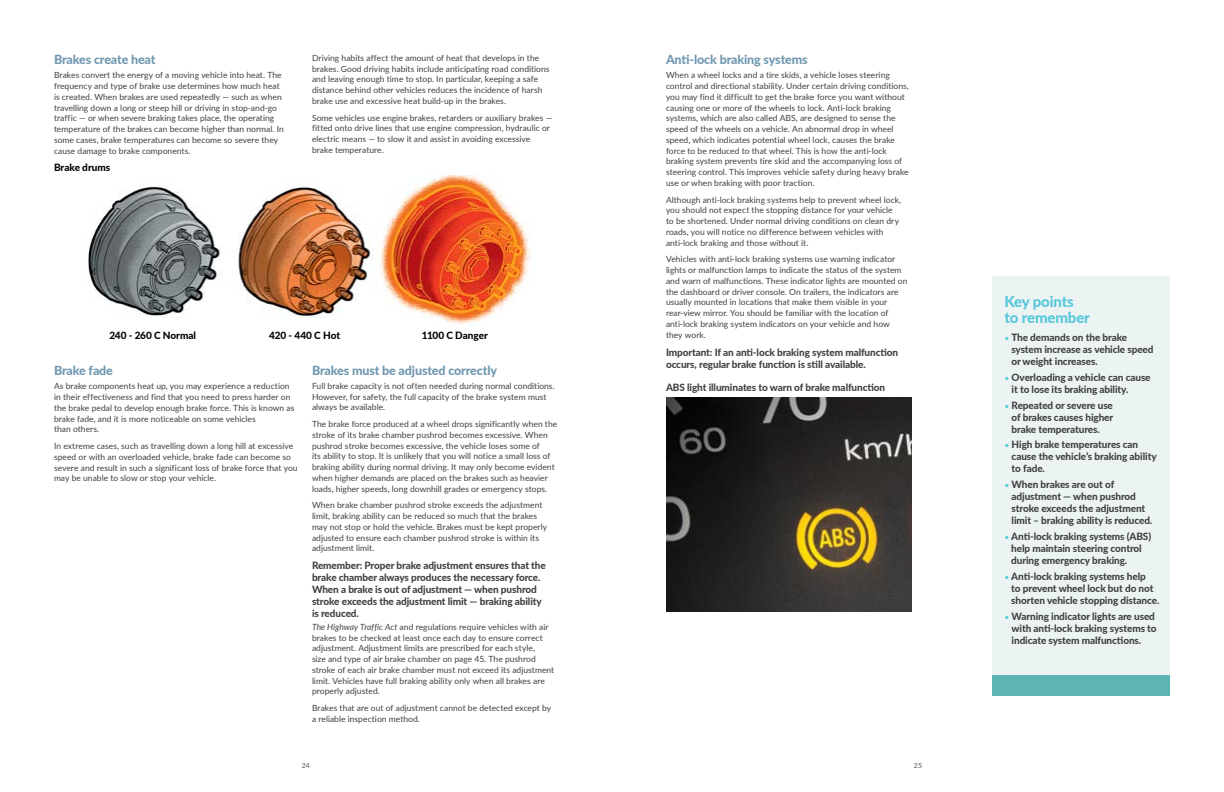
<style>
.page{position:relative;width:1224px;height:792px;background:#fff}
.page>*{position:absolute;margin:0;border:0;box-sizing:border-box;transform-origin:0 0}
.t1{font:800 15px/16px "Lato";letter-spacing:-.01em;color:#56c7da}
.t2{font:800 12.5px "Lato";letter-spacing:-.01em;color:#6f97af}
.t3{font:800 10px/12px "Lato";letter-spacing:-.01em;color:#414042}
.t4{font:800 10px "Lato";color:#000}
.t5{font:8.5px/10.8px "Lato";letter-spacing:.005em;color:#414042}
.t6{font:600 7px "Lato";color:#6d6e71}
.s1{font-style:italic}
.s2{font-size:10.1px}
.s3{font-weight:400;font-size:8.5px;color:#56c7da}
</style>
<div class="page">
<img style="left:87px;top:175px;width:443px;height:151px">
<img style="left:666px;top:398px;width:246px;height:213px">
<div style="left:993px;top:276px;width:177px;height:420px;background:#ecf4f3"></div>
<div style="left:993px;top:675px;width:177px;height:21px;background:#5eb3b3"></div>
<h2 class="t2" style="left:54px;top:50px;width:103px">Brakes create heat</h2>
<p class="t5" style="left:54px;top:70px;width:231px">Brakes convert the energy of a moving vehicle into heat. The frequency and type of brake use determines how much heat is created. When brakes are used repeatedly — such as when travelling down a long or steep hill or driving in stop-and-go traffic — or when severe braking takes place, the operating temperature of the brakes can become higher than normal. In some cases, brake temperatures can become so severe they cause damage to brake components.</p>
<p class="t4" style="left:54px;top:160px;width:58px">Brake drums</p>
<p class="t5" style="left:312px;top:52px;width:239px">Driving habits affect the amount of heat that develops in the brakes. Good driving habits include anticipating road conditions and leaving enough time to stop. In particular, keeping a safe distance behind other vehicles reduces the incidence of harsh brake use and excessive heat build-up in the brakes.</p>
<p class="t5" style="left:312px;top:112px;width:242px">Some vehicles use engine brakes, retarders or auxiliary brakes — fitted onto drive lines that use engine compression, hydraulic or electric means — to slow it and assist in avoiding excessive brake temperature.</p>
<p class="t4" style="left:109px;top:328px;width:88px">240 - 260 C Normal</p>
<p class="t4" style="left:269px;top:328px;width:72px">420 - 440 C Hot</p>
<p class="t4" style="left:422px;top:328px;width:68px">1100 C Danger</p>
<h2 class="t2" style="left:54px;top:361px;width:61px">Brake fade</h2>
<p class="t5" style="left:54px;top:380px;width:242px">As brake components heat up, you may experience a reduction in their effectiveness and find that you need to press harder on the brake pedal to develop enough brake force. This is known as brake fade, and it is more noticeable on some vehicles<br>than others.</p>
<p class="t5" style="left:54px;top:440px;width:245px">In extreme cases, such as travelling down a long hill at excessive speed or with an overloaded vehicle, brake fade can become so severe and result in such a significant loss of brake force that you may be unable to slow or stop your vehicle.</p>
<h2 class="t2" style="left:312px;top:361px;width:187px">Brakes must be adjusted correctly</h2>
<p class="t5" style="left:312px;top:380px;width:244px">Full brake capacity is not often needed during normal conditions.<br>However, for safety, the full capacity of the brake system must always be available.</p>
<p class="t5" style="left:312px;top:418px;width:247px">The brake force produced at a wheel drops significantly when the stroke of its brake chamber pushrod becomes excessive. When pushrod stroke becomes excessive, the vehicle loses some of<br>its ability to stop. It is unlikely that you will notice a small loss of braking ability during normal driving. It may only become evident when higher demands are placed on the brakes such as heavier loads, higher speeds, long downhill grades or emergency stops.</p>
<p class="t5" style="left:312px;top:500px;width:237px">When brake chamber pushrod stroke exceeds the adjustment limit, braking ability can be reduced so much that the brakes may not stop or hold the vehicle. Brakes must be kept properly adjusted to ensure each chamber pushrod stroke is within its adjustment limit.</p>
<p class="t3" style="left:312px;top:559px;width:235px">Remember: Proper brake adjustment ensures that the brake chamber always produces the necessary force.<br>When a brake is out of adjustment — when pushrod stroke exceeds the adjustment limit — braking ability is reduced.</p>
<p class="t5" style="left:312px;top:621px;width:244px"><span class="s1">The Highway Traffic Act</span> and regulations require vehicles with air brakes to be checked at least once each day to ensure correct adjustment. Adjustment limits are prescribed for each style,<br>size and type of air brake chamber on page 45. The pushrod stroke of each air brake chamber must not exceed its adjustment limit. Vehicles have full braking ability only when all brakes are properly adjusted.</p>
<p class="t5" style="left:312px;top:702px;width:241px">Brakes that are out of adjustment cannot be detected except by a reliable inspection method.</p>
<h2 class="t2" style="left:666px;top:50px;width:143px">Anti-lock braking systems</h2>
<p class="t5" style="left:666px;top:70px;width:244px">When a wheel locks and a tire skids, a vehicle loses steering control and directional stability. Under certain driving conditions, you may find it difficult to get the brake force you want without causing one or more of the wheels to lock. Anti-lock braking systems, which are also called ABS, are designed to sense the speed of the wheels on a vehicle. An abnormal drop in wheel speed, which indicates potential wheel lock, causes the brake force to be reduced to that wheel. This is how the anti-lock braking system prevents tire skid and the accompanying loss of steering control. This improves vehicle safety during heavy brake use or when braking with poor traction.</p>
<p class="t5" style="left:666px;top:194px;width:237px">Although anti-lock braking systems help to prevent wheel lock, you should not expect the stopping distance for your vehicle to be shortened. Under normal driving conditions on clean dry roads, you will notice no difference between vehicles with anti-lock braking and those without it.</p>
<p class="t5" style="left:666px;top:254px;width:243px">Vehicles with anti-lock braking systems use warning indicator lights or malfunction lamps to indicate the status of the system and warn of malfunctions. These indicator lights are mounted on the dashboard or driver console. On trailers, the indicators are usually mounted in locations that make them visible in your rear-view mirror. You should be familiar with the location of anti-lock braking system indicators on your vehicle and how they work.</p>
<p class="t3" style="left:666px;top:346px;width:234px">Important: If an anti-lock braking system malfunction occurs, regular b<span class="s2">ra</span>ke function is still available.</p>
<p class="t3" style="left:666px;top:381px;width:221px">ABS light illuminates to warn of brake malfunction</p>
<p class="t6" style="left:302px;top:760px;width:10px">24</p>
<p class="t6" style="left:914px;top:760px;width:10px">25</p>
<h1 class="t1" style="left:1005px;top:292px;width:87px">Key points to remember</h1>
<p class="t3" style="left:1011px;top:331px;width:144px;text-indent:-7px"><span class="s3">•</span> The demands on the brake system increase as vehicle speed or weight increases.</p>
<p class="t3" style="left:1012px;top:371px;width:141px;text-indent:-7px"><span class="s3">•</span> Overloading a vehicle can cause it to lose its braking ability.</p>
<p class="t3" style="left:1012px;top:399px;width:103px;text-align:justify;text-indent:-7px"><span class="s3">•</span> Repeated or severe use of brakes causes higher brake temperatures.</p>
<p class="t3" style="left:1012px;top:438px;width:147px;text-indent:-7px"><span class="s3">•</span> High brake temperatures can cause the vehicle’s braking ability to fade.</p>
<p class="t3" style="left:1012px;top:478px;width:142px;text-indent:-7px"><span class="s3">•</span> When brakes are out of adjustment — when pushrod stroke exceeds the adjustment limit – braking ability is reduced.</p>
<p class="t3" style="left:1011px;top:530px;width:141px;text-indent:-7px"><span class="s3">•</span> Anti-lock braking systems (ABS) help maintain steering control during emergency braking.</p>
<p class="t3" style="left:1011px;top:570px;width:150px;text-indent:-7px"><span class="s3">•</span> Anti-lock braking systems help<br>to prevent wheel lock but do not shorten vehicle stopping distance.</p>
<p class="t3" style="left:1012px;top:610px;width:147px;text-indent:-7px"><span class="s3">•</span> Warning indicator lights are used with anti-lock braking systems to indicate system malfunctions.</p>
</div>
